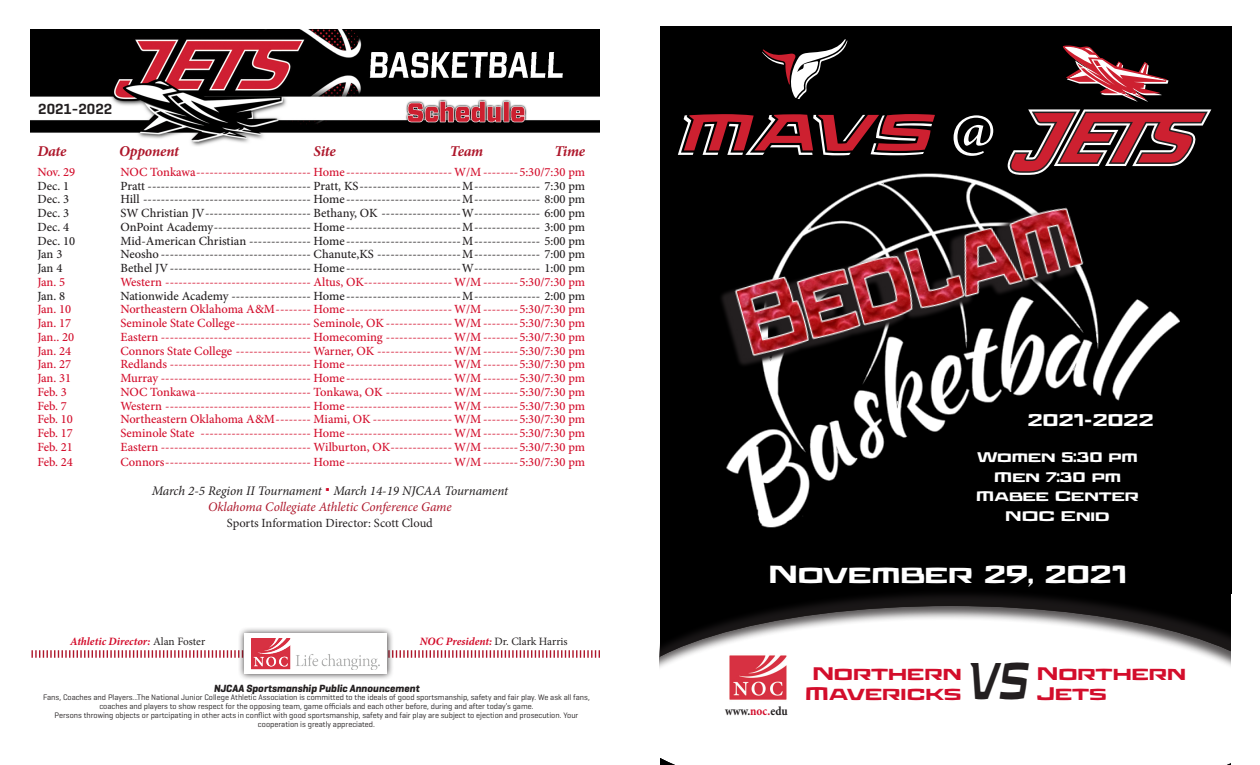
<style>
.page{position:relative;width:1260px;height:765px;background:#fff}
.page>*{position:absolute;margin:0;border:0;box-sizing:border-box;transform-origin:0 0}
.t1{font:60px "Aviano Future Black Fast";color:#231f20;scale:.5 1}
.t2{font:60px "Minion Pro";color:#fff}
.t3{font:900 28.88px "Aviano Future";color:#fff}
.t4{font:900 21.25px "Aviano Future";color:#d30d2b}
.t5{font:900 19.88px "Aviano Future";color:#fff}
.t6{font:900 16.25px "Aviano Future";color:#fff}
.t7{font:italic 700 15px "Minion Pro";letter-spacing:-.015em;color:#ae172b}
.t8{font:600 15px "Geogrotesque";color:#231f20}
.t9{font:italic 13.12px "Minion Pro";letter-spacing:-.01em;color:#231f20}
.t10{font:italic 13.12px "Minion Pro";letter-spacing:-.005em;color:#ae172b}
.t11{font:500 12.5px "Minion Pro";letter-spacing:-.005em;color:#d30d2b}
.t12{font:500 12.5px "Minion Pro";color:#231f20}
.t13{font:12.5px "Minion Pro";color:#231f20}
.t14{font:700 12.5px "Minion Pro";letter-spacing:.01em;color:#231f20;scale:.9 1}
.t15{font:italic 700 11.25px "Minion Pro";color:#d30d2b}
.t16{font:11.25px "Minion Pro";color:#231f20}
.t17{font:italic 700 10.62px "Geogrotesque";color:#231f20}
.t18{font:8.12px/8.8px "Geogrotesque";color:#231f20;text-align:center}
.s1{font-weight:400;font-style:normal;color:#231f20}
.s2{font-weight:700;font-style:italic;color:#d30d2b}
.s3{color:#d30d2b}
</style>
<div class="page">
<div style="left:660px;top:26px;width:572px;height:739px;background:#000"></div>
<div style="left:615px;top:589px;width:645px;height:176px;background:#231f20;opacity:.75"></div>
<div style="left:615px;top:604px;width:645px;height:161px;background:#231f20;opacity:.75"></div>
<svg style="left:31px;top:650px;width:569px;height:8px"></svg>
<div style="left:238px;top:627px;width:156px;height:54px;background:#231f20;opacity:.9"></div>
<div style="left:245px;top:634px;width:142px;height:40px;background:#fff"></div>
<img style="left:251px;top:639px;width:128px;height:31px">
<img style="left:727px;top:654px;width:62px;height:47px">
<img style="left:726px;top:412px;width:231px;height:116px">
<svg style="left:1028px;top:109px;width:183px;height:39px"></svg>
<div style="left:1232px;top:594px;width:28px;height:171px;background:#fff"></div>
<div style="left:603px;top:615px;width:55px;height:150px;background:#fff"></div>
<svg style="left:1063px;top:45px;width:106px;height:57px"></svg>
<img style="left:30px;top:30px;width:570px;height:116px">
<div style="left:53px;top:58px;width:89px;height:14px;background:#000"></div>
<svg style="left:678px;top:115px;width:15px;height:40px"></svg>
<svg style="left:762px;top:39px;width:86px;height:60px"></svg>
<img style="left:693px;top:112px;width:500px;height:300px">
<p class="t8" style="left:38px;top:99px;width:75px">2021-2022</p>
<p class="t7" style="left:37px;top:140px;width:31px">Date</p>
<p class="t7" style="left:119px;top:140px;width:61px">Opponent</p>
<p class="t7" style="left:314px;top:140px;width:24px">Site</p>
<p class="t7" style="left:450px;top:140px;width:35px">Team</p>
<p class="t7" style="left:554px;top:140px;width:32px">Time</p>
<p class="t11" style="left:37px;top:163px;width:39px">Nov. 29</p>
<p class="t11" style="left:120px;top:163px;width:466px">NOC Tonkawa-------------------------- Home ------------------------W/M--------5:30/7:30 pm</p>
<p class="t12" style="left:37px;top:177px;width:33px">Dec. 1</p>
<p class="t12" style="left:120px;top:177px;width:466px">Pratt ------------------------------------- Pratt, KS-----------------------M--------------- 7:30 pm</p>
<p class="t12" style="left:37px;top:191px;width:33px">Dec. 3</p>
<p class="t12" style="left:120px;top:191px;width:466px">Hill -------------------------------------- Home --------------------------M--------------- 8:00 pm</p>
<p class="t12" style="left:37px;top:205px;width:33px">Dec. 3</p>
<p class="t12" style="left:120px;top:205px;width:466px">SW Christian JV------------------------ Bethany, OK ------------------W--------------- 6:00 pm</p>
<p class="t12" style="left:37px;top:218px;width:33px">Dec. 4</p>
<p class="t12" style="left:120px;top:218px;width:466px">OnPoint Academy---------------------- Home --------------------------M--------------- 3:00 pm</p>
<p class="t12" style="left:37px;top:232px;width:39px">Dec. 10</p>
<p class="t12" style="left:120px;top:232px;width:466px">Mid-American Christian -------------- Home --------------------------M--------------- 5:00 pm</p>
<p class="t12" style="left:37px;top:246px;width:27px">Jan 3</p>
<p class="t12" style="left:120px;top:246px;width:466px">Neosho ---------------------------------- Chanute,KS -------------------M--------------- 7:00 pm</p>
<p class="t12" style="left:37px;top:260px;width:27px">Jan 4</p>
<p class="t12" style="left:120px;top:260px;width:466px">Bethel JV-------------------------------- Home --------------------------W--------------- 1:00 pm</p>
<p class="t11" style="left:37px;top:273px;width:29px">Jan. 5</p>
<p class="t11" style="left:120px;top:273px;width:466px">Western --------------------------------- Altus, OK--------------------W/M--------5:30/7:30 pm</p>
<p class="t12" style="left:37px;top:287px;width:29px">Jan. 8</p>
<p class="t12" style="left:120px;top:287px;width:466px">Nationwide Academy ------------------ Home --------------------------M--------------- 2:00 pm</p>
<p class="t11" style="left:37px;top:301px;width:35px">Jan. 10</p>
<p class="t11" style="left:120px;top:301px;width:466px">Northeastern Oklahoma A&amp;M-------- Home ------------------------W/M--------5:30/7:30 pm</p>
<p class="t11" style="left:37px;top:315px;width:35px">Jan. 17</p>
<p class="t11" style="left:120px;top:315px;width:466px">Seminole State College----------------- Seminole, OK ---------------W/M--------5:30/7:30 pm</p>
<p class="t11" style="left:37px;top:328px;width:38px">Jan.. 20</p>
<p class="t11" style="left:120px;top:328px;width:466px">Eastern ---------------------------------- Homecoming ---------------W/M--------5:30/7:30 pm</p>
<p class="t11" style="left:37px;top:342px;width:35px">Jan. 24</p>
<p class="t11" style="left:120px;top:342px;width:466px">Connors State College ----------------- Warner, OK -----------------W/M--------5:30/7:30 pm</p>
<p class="t11" style="left:37px;top:356px;width:35px">Jan. 27</p>
<p class="t11" style="left:120px;top:356px;width:466px">Redlands -------------------------------- Home ------------------------W/M--------5:30/7:30 pm</p>
<p class="t11" style="left:37px;top:370px;width:35px">Jan. 31</p>
<p class="t11" style="left:120px;top:370px;width:466px">Murray ---------------------------------- Home ------------------------W/M--------5:30/7:30 pm</p>
<p class="t11" style="left:37px;top:383px;width:31px">Feb. 3</p>
<p class="t11" style="left:120px;top:383px;width:466px">NOC Tonkawa-------------------------- Tonkawa, OK ---------------W/M--------5:30/7:30 pm</p>
<p class="t11" style="left:37px;top:397px;width:31px">Feb. 7</p>
<p class="t11" style="left:120px;top:397px;width:466px">Western --------------------------------- Home ------------------------W/M--------5:30/7:30 pm</p>
<p class="t11" style="left:37px;top:411px;width:37px">Feb. 10</p>
<p class="t11" style="left:120px;top:411px;width:466px">Northeastern Oklahoma A&amp;M-------- Miami, OK ------------------W/M--------5:30/7:30 pm</p>
<p class="t11" style="left:37px;top:425px;width:37px">Feb. 17</p>
<p class="t11" style="left:120px;top:425px;width:466px">Seminole State ------------------------- Home ------------------------W/M--------5:30/7:30 pm</p>
<p class="t11" style="left:37px;top:438px;width:37px">Feb. 21</p>
<p class="t11" style="left:120px;top:438px;width:466px">Eastern ---------------------------------- Wilburton, OK--------------W/M--------5:30/7:30 pm</p>
<p class="t11" style="left:37px;top:453px;width:37px">Feb. 24</p>
<p class="t11" style="left:120px;top:453px;width:466px">Connors--------------------------------- Home ------------------------W/M--------5:30/7:30 pm</p>
<p class="t9" style="left:152px;top:482px;width:358px">March 2-5 Region II Tournament <sup>.</sup> March 14-19 NJCAA Tournament</p>
<p class="t10" style="left:208px;top:498px;width:245px">Oklahoma Collegiate Athletic Conference Game</p>
<p class="t13" style="left:227px;top:515px;width:207px">Sports Information Director: Scott Cloud</p>
<p class="t15" style="left:70px;top:633px;width:136px">Athletic Director: <span class="s1">Alan Foster</span></p>
<p class="t16" style="left:420px;top:634px;width:149px"><span class="s2">NOC President:</span> Dr. Clark Harris</p>
<p class="t17" style="left:214px;top:681px;width:207px">NJCAA Sportsmanship Public Announcement</p>
<p class="t18" style="left:43px;top:693px;width:548px">Fans, Coaches and Players...The National Junior College Athletic Association is committed to the ideals of good sportsmanship, safety and fair play. We ask all fans, coaches and players to show respect for the opposing team, game officials and each other before, during and after today’s game.</p>
<p class="t18" style="left:55px;top:710px;width:525px">Persons throwing objects or partcipating in other acts in conflict with good sportsmanship, safety and fair play are subject to ejection and prosecution. Your cooperation is greatly appreciated.</p>
<p class="t2" style="left:951px;top:91px;width:47px">@</p>
<p class="t5" style="left:1028px;top:410px;width:127px">2021-2022</p>
<p class="t6" style="left:977px;top:450px;width:162px">Women 5:30 pm</p>
<p class="t6" style="left:994px;top:469px;width:129px">Men 7:30 pm</p>
<p class="t6" style="left:976px;top:489px;width:165px">Mabee Center</p>
<p class="t6" style="left:1005px;top:508px;width:106px">NOC Enid</p>
<p class="t3" style="left:768px;top:560px;width:360px">November 29, 2021</p>
<p class="t14" style="left:725px;top:702px;width:71px">www.<span class="s3">noc.</span>edu</p>
<p class="t4" style="left:812px;top:664px;width:151px">Northern</p>
<p class="t1" style="left:965px;top:651px;width:124px">VS</p>
<p class="t4" style="left:805px;top:684px;width:158px">Mavericks</p>
<p class="t4" style="left:1037px;top:664px;width:151px">Northern</p>
<p class="t4" style="left:1037px;top:684px;width:72px">Jets</p>
</div>
